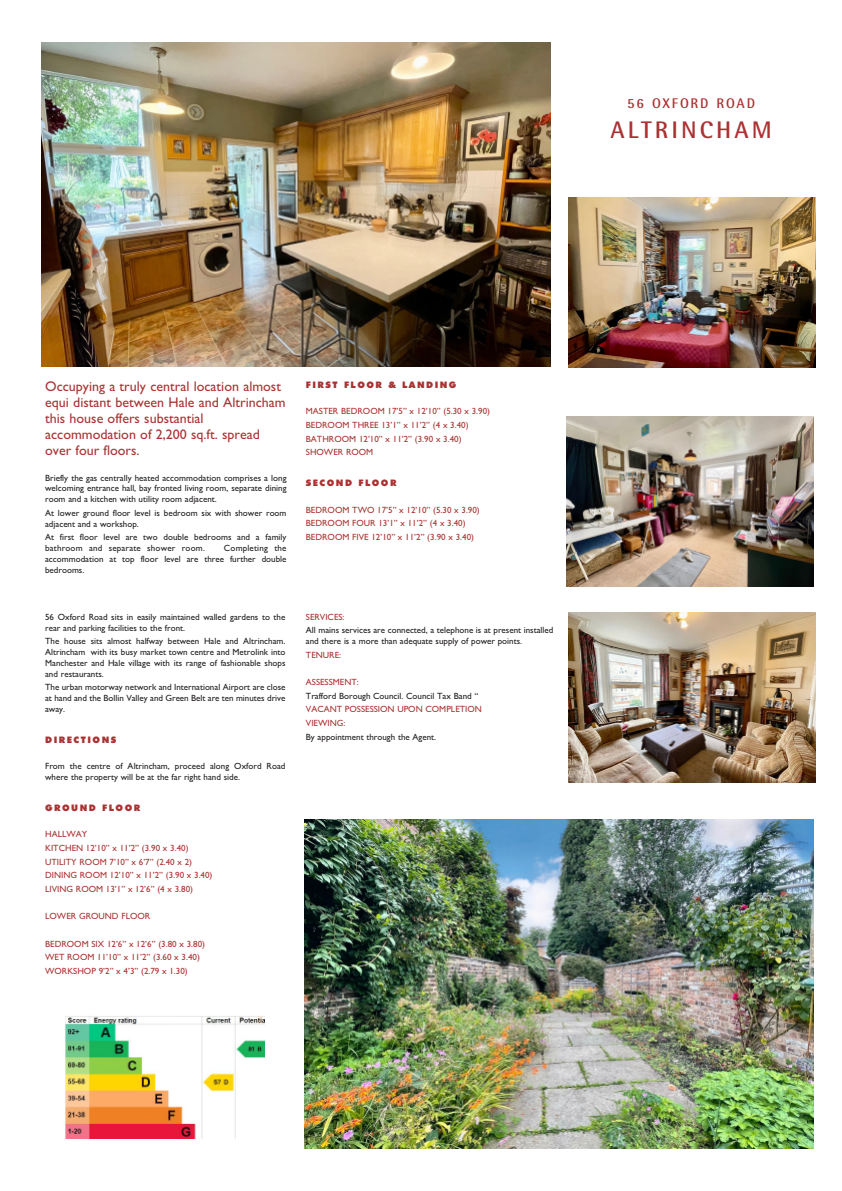
<style>
.page{position:relative;width:842px;height:1191px;background:#fff}
.page>*{position:absolute;margin:0;border:0;box-sizing:border-box;transform-origin:0 0}
.t1{font:700 24px "Rotis Semi Sans";letter-spacing:.13em;color:#ab3232}
.t2{font:14px/16px "Gill Sans";color:#ab3232}
.t3{font:700 14px "Rotis Semi Sans";letter-spacing:.13em;color:#ab3232}
.t4{font:9px/10.8px "Gill Sans";color:#231f20}
.t5{font:9px/13.6px "Gill Sans";color:#ab3232}
.t6{font:900 9px "Futura BT";letter-spacing:.165em;color:#ab3232}
</style>
<div class="page">
<img style="left:41px;top:43px;width:509px;height:324px">
<img style="left:568px;top:197px;width:248px;height:170px">
<img style="left:568px;top:612px;width:248px;height:170px">
<img style="left:65px;top:1016px;width:199px;height:122px">
<img style="left:566px;top:416px;width:248px;height:170px">
<img style="left:305px;top:819px;width:509px;height:329px">
<h2 class="t3" style="left:627px;top:99px;width:129px">56 OXFORD ROAD</h2>
<h1 class="t1" style="left:610px;top:122px;width:163px">ALTRINCHAM</h1>
<h2 class="t2" style="left:45px;top:378px;width:242px">Occupying a truly central location almost equi distant between Hale and Altrincham this house offers substantial accommodation of 2,200 sq.ft. spread over four floors.</h2>
<p class="t4" style="left:45px;top:472px;width:243px;text-align:justify">Briefly the gas centrally heated accommodation comprises a long welcoming entrance hall, bay fronted living room, separate dining room and a kitchen with utility room adjacent.</p>
<p class="t4" style="left:45px;top:507px;width:243px">At lower ground floor level is bedroom six with shower room adjacent and a workshop.</p>
<p class="t4" style="left:45px;top:532px;width:243px">At first floor level are two double bedrooms and a family bathroom and separate shower room.</p>
<p class="t4" style="left:45px;top:542px;width:243px;text-align:justify;text-indent:179px">Completing the accommodation at top floor level are three further double bedrooms.</p>
<p class="t4" style="left:45px;top:611px;width:242px">56 Oxford Road sits in easily maintained walled gardens to the rear and parking facilities to the front.</p>
<p class="t4" style="left:45px;top:635px;width:242px;text-align:justify">The house sits almost halfway between Hale and Altrincham.<br>Altrincham with its busy market town centre and Metrolink into Manchester and Hale village with its range of fashionable shops and restaurants.</p>
<p class="t4" style="left:45px;top:681px;width:242px;text-align:justify">The urban motorway network and International Airport are close at hand and the Bollin Valley and Green Belt are ten minutes drive away.</p>
<p class="t6" style="left:45px;top:735px;width:73px">DIRECTIONS</p>
<p class="t4" style="left:45px;top:760px;width:242px">From the centre of Altrincham, proceed along Oxford Road where the property will be at the far right hand side.</p>
<p class="t6" style="left:45px;top:804px;width:97px">GROUND FLOOR</p>
<p class="t5" style="left:45px;top:827px;width:169px">HALLWAY<br>KITCHEN 12’10” x 11’2” (3.90 x 3.40)<br>UTILITY ROOM 7’10” x 6’7” (2.40 x 2)<br>DINING ROOM 12’10” x 11’2” (3.90 x 3.40)<br>LIVING ROOM 13’1” x 12’6” (4 x 3.80)</p>
<p class="t5" style="left:45px;top:909px;width:107px">LOWER GROUND FLOOR</p>
<p class="t5" style="left:45px;top:936px;width:161px">BEDROOM SIX 12’6” x 12’6” (3.80 x 3.80)<br>WET ROOM 11’10” x 11’2” (3.60 x 3.40)<br>WORKSHOP 9’2” x 4’3” (2.79 x 1.30)</p>
<p class="t6" style="left:306px;top:381px;width:152px">FIRST FLOOR &amp; LANDING</p>
<p class="t5" style="left:306px;top:404px;width:186px">MASTER BEDROOM 17’5” x 12’10” (5.30 x 3.90)<br>BEDROOM THREE 13’1” x 11’2” (4 x 3.40)<br>BATHROOM 12’10” x 11’2” (3.90 x 3.40)<br>SHOWER ROOM</p>
<p class="t6" style="left:306px;top:479px;width:92px">SECOND FLOOR</p>
<p class="t5" style="left:306px;top:503px;width:175px">BEDROOM TWO 17’5” x 12’10” (5.30 x 3.90)<br>BEDROOM FOUR 13’1” x 11’2” (4 x 3.40)<br>BEDROOM FIVE 12’10” x 11’2” (3.90 x 3.40)</p>
<p class="t5" style="left:306px;top:610px;width:40px">SERVICES:</p>
<p class="t4" style="left:306px;top:625px;width:249px">All mains services are connected, a telephone is at present installed and there is a more than adequate supply of power points.</p>
<p class="t5" style="left:306px;top:648px;width:37px">TENURE:</p>
<p class="t5" style="left:306px;top:675px;width:54px">ASSESSMENT:</p>
<p class="t4" style="left:306px;top:690px;width:174px">Trafford Borough Council. Council Tax Band ‘‘</p>
<p class="t5" style="left:306px;top:702px;width:178px">VACANT POSSESSION UPON COMPLETION<br>VIEWING:</p>
<p class="t4" style="left:306px;top:731px;width:132px">By appointment through the Agent.</p>
</div>
